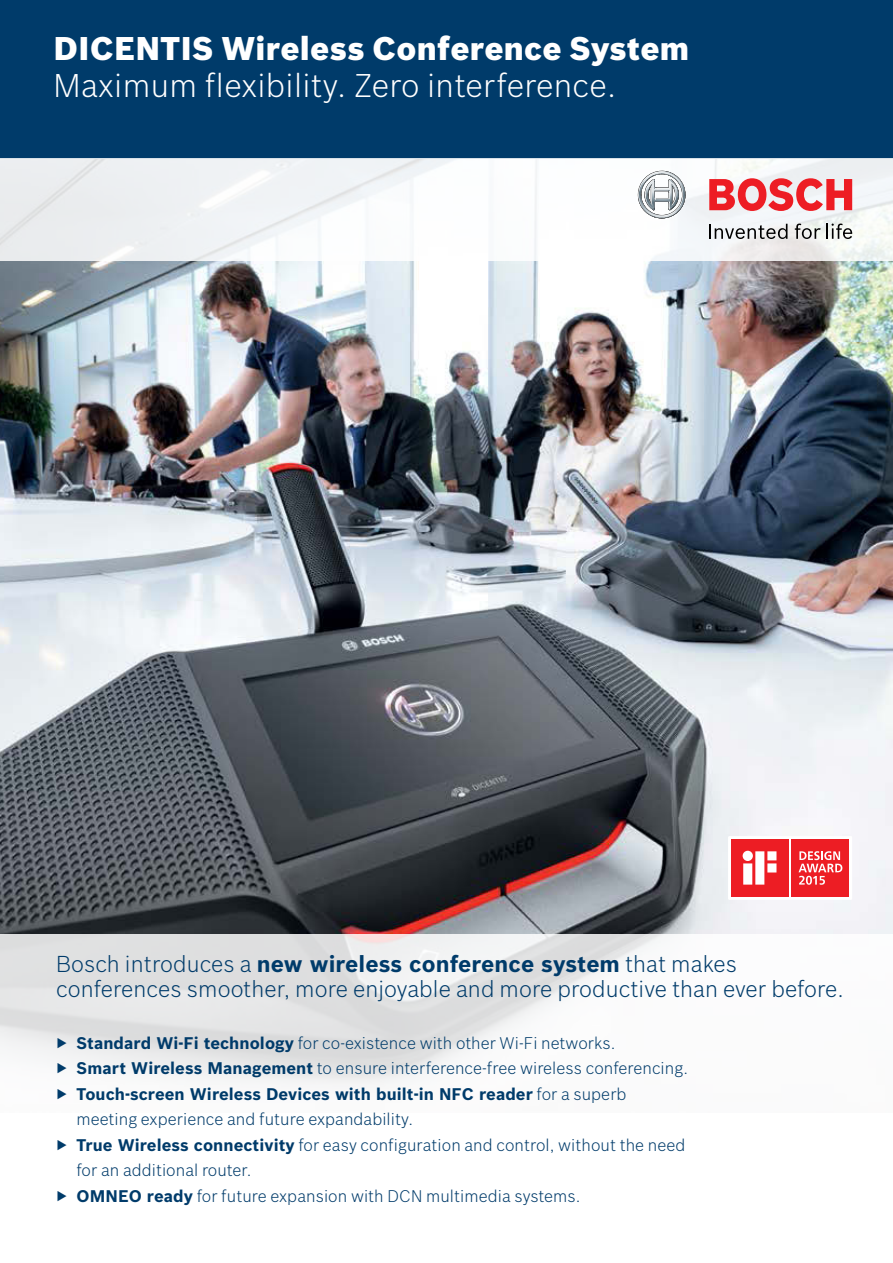
<style>
.page{position:relative;width:893px;height:1263px;background:#fff}
.page>*{position:absolute;margin:0;border:0;box-sizing:border-box;transform-origin:0 0}
.t1{font:300 32.1px "Bosch Sans";letter-spacing:.01em;color:#fff}
.t2{font:900 32.1px "Bosch Sans";letter-spacing:.01em;color:#fff}
.t3{font:300 22.5px/25.5px "Bosch Sans";letter-spacing:.005em;color:#003b6a}
.t4{font:300 16.5px "Bosch Sans";letter-spacing:.005em;color:#003b6a}
.t5{font:700 16.5px "Bosch Sans";letter-spacing:.005em;color:#003b6a}
.s1{font-weight:700}
.s2{font-weight:300}
</style>
<div class="page">
<img style="left:0;top:261px;width:893px;height:673px">
<div style="left:0;top:0;width:893px;height:159px;background:#003b6a"></div>
<svg style="left:0;top:934px;width:664px;height:150px"></svg>
<div style="left:0;top:159px;width:893px;height:102px;background:#f3f6f8"></div>
<svg style="left:638px;top:171px;width:47px;height:47px"></svg>
<svg style="left:709px;top:224px;width:78px;height:15px"></svg>
<svg style="left:795px;top:224px;width:57px;height:15px"></svg>
<svg style="left:709px;top:178px;width:143px;height:33px"></svg>
<div style="left:728px;top:836px;width:124px;height:64px;background:#fff"></div>
<div style="left:731px;top:839px;width:58px;height:58px;background:#ed1d24"></div>
<svg style="left:743px;top:851px;width:33px;height:34px"></svg>
<div style="left:792px;top:839px;width:57px;height:58px;background:#ed1d24"></div>
<svg style="left:798px;top:851px;width:44px;height:34px"></svg>
<h1 class="t2" style="left:54px;top:24px;width:637px">DICENTIS Wireless Conference System</h1>
<h1 class="t1" style="left:54px;top:63px;width:564px">Maximum flexibility. Zero interference.</h1>
<h2 class="t3" style="left:56px;top:949px;width:789px">Bosch introduces a <span class="s1">new wireless conference system</span> that makes conferences smoother, more enjoyable and more productive than ever before.</h2>
<p class="t4" style="left:56px;top:1031px;width:561px">▶ <span class="s1">Standard Wi-Fi technology</span> for co-existence with other Wi-Fi networks.</p>
<p class="t4" style="left:56px;top:1057px;width:633px">▶ <span class="s1">Smart Wireless Management</span> to ensure interference-free wireless conferencing.</p>
<p class="t5" style="left:56px;top:1081px;width:572px"><span class="s2">▶</span> Touch-screen Wireless Devices with built-in NFC reader <span class="s2">for a superb</span></p>
<p class="t4" style="left:77px;top:1108px;width:338px">meeting experience and future expandability.</p>
<p class="t4" style="left:56px;top:1133px;width:631px">▶ <span class="s1">True Wireless connectivity</span> for easy configuration and control, without the need</p>
<p class="t4" style="left:77px;top:1159px;width:176px">for an additional router.</p>
<p class="t4" style="left:56px;top:1184px;width:526px">▶ <span class="s1">OMNEO ready</span> for future expansion with DCN multimedia systems.</p>
</div>
